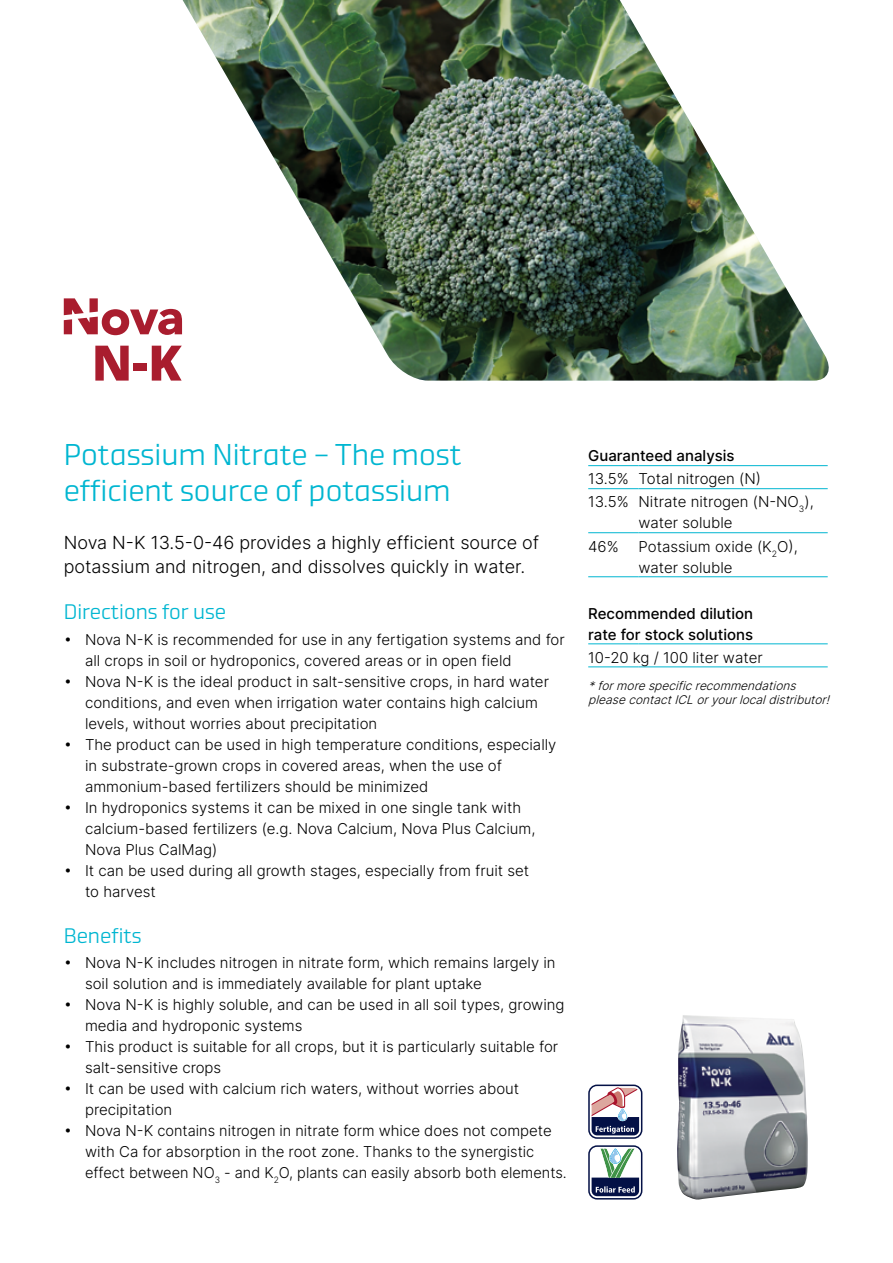
<style>
.page{position:relative;width:893px;height:1263px;background:#fff}
.page>*{position:absolute;margin:0;border:0;box-sizing:border-box;transform-origin:0 0}
.t1{font:300 30px/36px "Demo";color:#00b6d1}
.t2{font:300 21px "Demo";color:#00b6d1}
.t3{font:300 18px/24px "Inter";color:#000}
.t4{font:300 15px/21px "Inter";color:#000}
.t5{font:500 15px/21px "Inter";color:#000}
.t6{font:italic 300 12px/14.4px "Inter";color:#000}
</style>
<div class="page">
<svg style="left:64px;top:298px;width:101px;height:37px"></svg>
<svg style="left:95px;top:346px;width:34px;height:35px"></svg>
<div style="left:133px;top:364px;width:14px;height:7px;background:#a91d2e"></div>
<svg style="left:152px;top:346px;width:13px;height:35px"></svg>
<img style="left:677px;top:1015px;width:131px;height:184px">
<img style="left:183px;top:0;width:646px;height:381px">
<svg style="left:588px;top:1084px;width:54px;height:55px"></svg>
<svg style="left:590px;top:1086px;width:51px;height:51px"></svg>
<svg style="left:588px;top:1145px;width:54px;height:54px"></svg>
<svg style="left:590px;top:1147px;width:51px;height:51px"></svg>
<hr style="left:588px;top:465px;width:50px;height:1px;background:#00b6d1">
<hr style="left:638px;top:465px;width:190px;height:1px;background:#00b6d1">
<hr style="left:588px;top:488px;width:50px;height:1px;background:#00b6d1">
<hr style="left:638px;top:488px;width:190px;height:1px;background:#00b6d1">
<hr style="left:588px;top:532px;width:50px;height:1px;background:#00b6d1">
<hr style="left:638px;top:532px;width:190px;height:1px;background:#00b6d1">
<hr style="left:588px;top:576px;width:50px;height:1px;background:#00b6d1">
<hr style="left:638px;top:576px;width:190px;height:1px;background:#00b6d1">
<hr style="left:588px;top:643px;width:50px;height:1px;background:#00b6d1">
<hr style="left:638px;top:643px;width:190px;height:1px;background:#00b6d1">
<hr style="left:588px;top:666px;width:50px;height:1px;background:#00b6d1">
<hr style="left:638px;top:666px;width:190px;height:1px;background:#00b6d1">
<h1 class="t1" style="left:64px;top:437px;width:399px">Potassium Nitrate – The most efficient source of potassium</h1>
<p class="t3" style="left:64px;top:530px;width:477px">Nova N-K 13.5-0-46 provides a highly efficient source of potassium and nitrogen, and dissolves quickly in water.</p>
<h2 class="t2" style="left:64px;top:599px;width:164px">Directions for use</h2>
<p class="t4" style="left:85px;top:628px;width:481px;text-indent:-21px">• Nova N-K is recommended for use in any fertigation systems and for all crops in soil or hydroponics, covered areas or in open field</p>
<p class="t4" style="left:85px;top:670px;width:465px;text-indent:-21px">• Nova N-K is the ideal product in salt-sensitive crops, in hard water conditions, and even when irrigation water contains high calcium levels, without worries about precipitation</p>
<p class="t4" style="left:85px;top:733px;width:473px;text-indent:-21px">• The product can be used in high temperature conditions, especially in substrate-grown crops in covered areas, when the use of ammonium-based fertilizers should be minimized</p>
<p class="t4" style="left:85px;top:796px;width:452px;text-indent:-21px">• In hydroponics systems it can be mixed in one single tank with calcium-based fertilizers (e.g. Nova Calcium, Nova Plus Calcium,<br>Nova Plus CalMag)</p>
<p class="t4" style="left:85px;top:859px;width:446px;text-indent:-21px">• It can be used during all growth stages, especially from fruit set to harvest</p>
<h2 class="t2" style="left:64px;top:923px;width:79px">Benefits</h2>
<p class="t4" style="left:85px;top:952px;width:472px;text-indent:-21px">• Nova N-K includes nitrogen in nitrate form, which remains largely in soil solution and is immediately available for plant uptake</p>
<p class="t4" style="left:85px;top:994px;width:481px;text-indent:-21px">• Nova N-K is highly soluble, and can be used in all soil types, growing media and hydroponic systems</p>
<p class="t4" style="left:85px;top:1036px;width:475px;text-indent:-21px">• This product is suitable for all crops, but it is particularly suitable for salt-sensitive crops</p>
<p class="t4" style="left:85px;top:1078px;width:436px;text-indent:-21px">• It can be used with calcium rich waters, without worries about precipitation</p>
<p class="t4" style="left:85px;top:1120px;width:483px;text-indent:-21px">• Nova N-K contains nitrogen in nitrate form whice does not compete with Ca for absorption in the root zone. Thanks to the synergistic effect between NO<sub>3</sub> - and K<sub>2</sub>O, plants can easily absorb both elements.</p>
<p class="t5" style="left:588px;top:445px;width:148px">Guaranteed analysis</p>
<p class="t4" style="left:588px;top:467px;width:227px;line-height:23.1px">13.5% Total nitrogen (N)<br>13.5% Nitrate nitrogen (N-NO<sub>3</sub>),</p>
<p class="t4" style="left:638px;top:512px;width:96px">water soluble</p>
<p class="t4" style="left:588px;top:535px;width:32px">46%</p>
<p class="t4" style="left:638px;top:535px;width:161px">Potassium oxide (K<sub>2</sub>O), water soluble</p>
<p class="t5" style="left:588px;top:602px;width:166px">Recommended dilution rate for stock solutions</p>
<p class="t4" style="left:588px;top:646px;width:176px">10-20 kg / 100 liter water</p>
<p class="t6" style="left:588px;top:678px;width:247px">*formorespecificrecommendations pleasecontactICLoryourlocaldistributor!</p>
</div>
